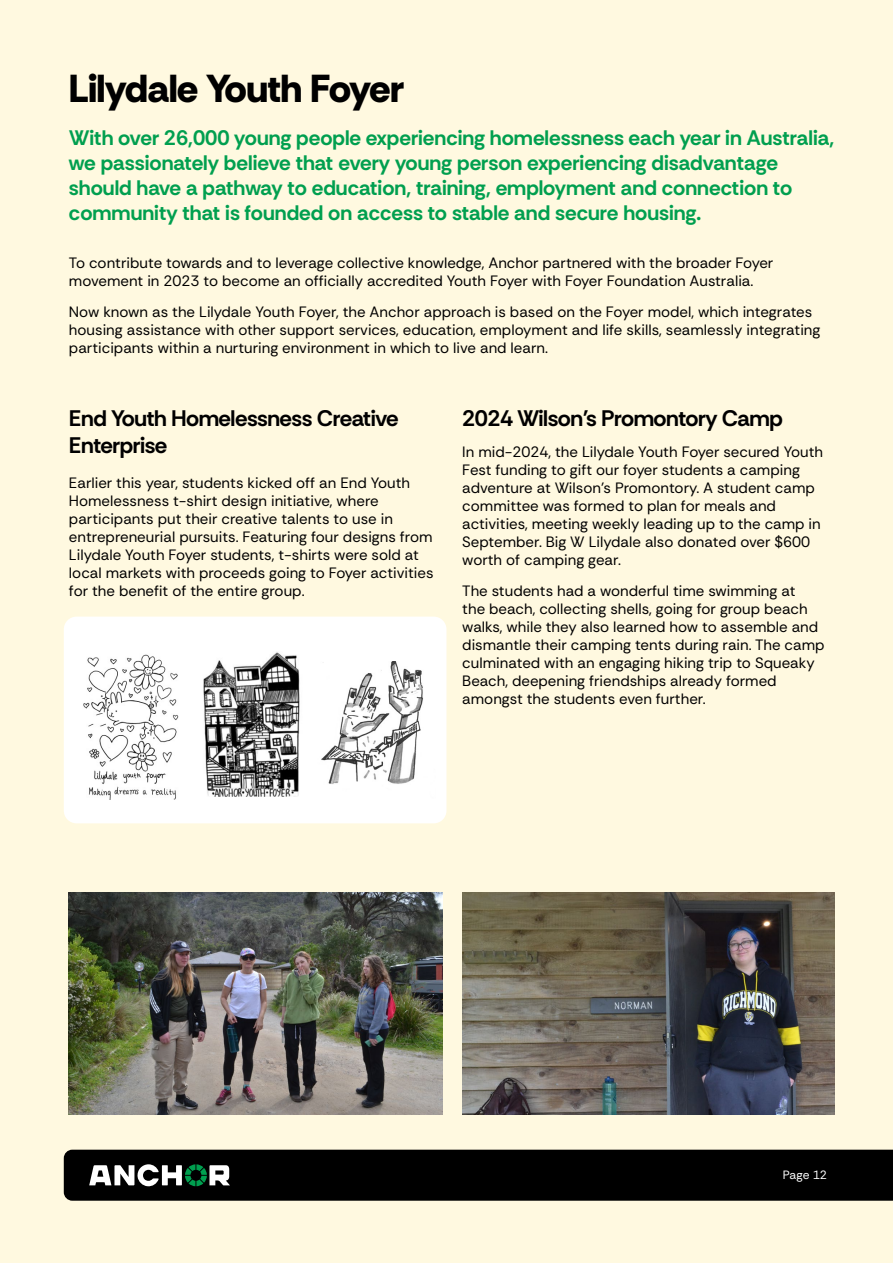
<style>
.page{position:relative;width:893px;height:1263px;background:#fff9e0}
.page>*{position:absolute;margin:0;border:0;box-sizing:border-box;transform-origin:0 0}
.t1{font:800 39px "Rethink Sans";color:#000}
.t2{font:700 22.5px/27px "Rethink Sans";letter-spacing:-.02em;color:#000}
.t3{font:700 21px/25.2px "Rethink Sans";color:#009f4f}
.t4{font:15px/18px "Rethink Sans";color:#000}
.t5{font:12px "Rethink Sans";letter-spacing:-.005em;color:#fff}
</style>
<div class="page">
<div style="left:64px;top:617px;width:382px;height:206px;background:#fff;border-radius:13px"></div>
<div style="left:64px;top:1150px;width:829px;height:51px;background:#000"></div>
<img style="left:69px;top:892px;width:373px;height:222px">
<img style="left:462px;top:892px;width:372px;height:222px">
<img style="left:83px;top:654px;width:96px;height:145px">
<img style="left:321px;top:661px;width:102px;height:123px">
<img style="left:203px;top:652px;width:97px;height:145px">
<h1 class="t1" style="left:69px;top:64px;width:337px">Lilydale Youth Foyer</h1>
<p class="t3" style="left:69px;top:125px;width:767px">With over 26,000 young people experiencing homelessness each year in Australia, we passionately believe that every young person experiencing disadvantage should have a pathway to education, training, employment and connection to community that is founded on access to stable and secure housing.</p>
<p class="t4" style="left:69px;top:254px;width:706px">To contribute towards and to leverage collective knowledge, Anchor partnered with the broader Foyer movement in 2023 to become an officially accredited Youth Foyer with Foyer Foundation Australia.</p>
<p class="t4" style="left:69px;top:302px;width:753px">Now known as the Lilydale Youth Foyer, the Anchor approach is based on the Foyer model, which integrates housing assistance with other support services, education, employment and life skills, seamlessly integrating participants within a nurturing environment in which to live and learn.</p>
<h2 class="t2" style="left:69px;top:405px;width:331px">End Youth Homelessness Creative<br>Enterprise</h2>
<p class="t4" style="left:69px;top:474px;width:366px">Earlier this year, students kicked off an End Youth Homelessness t-shirt design initiative, where participants put their creative talents to use in entrepreneurial pursuits. Featuring four designs from Lilydale Youth Foyer students, t-shirts were sold at local markets with proceeds going to Foyer activities for the benefit of the entire group.</p>
<h2 class="t2" style="left:462px;top:405px;width:322px">2024 Wilson’s Promontory Camp</h2>
<p class="t4" style="left:462px;top:443px;width:362px">In mid-2024, the Lilydale Youth Foyer secured Youth Fest funding to gift our foyer students a camping adventure at Wilson’s Promontory. A student camp committee was formed to plan for meals and activities, meeting weekly leading up to the camp in September. Big W Lilydale also donated over $600 worth of camping gear.</p>
<p class="t4" style="left:462px;top:581px;width:364px">The students had a wonderful time swimming at<br>the beach, collecting shells, going for group beach walks, while they also learned how to assemble and dismantle their camping tents during rain. The camp culminated with an engaging hiking trip to Squeaky Beach, deepening friendships already formed amongst the students even further.</p>
<p class="t5" style="left:783px;top:1167px;width:46px">Page 12</p>
</div>
